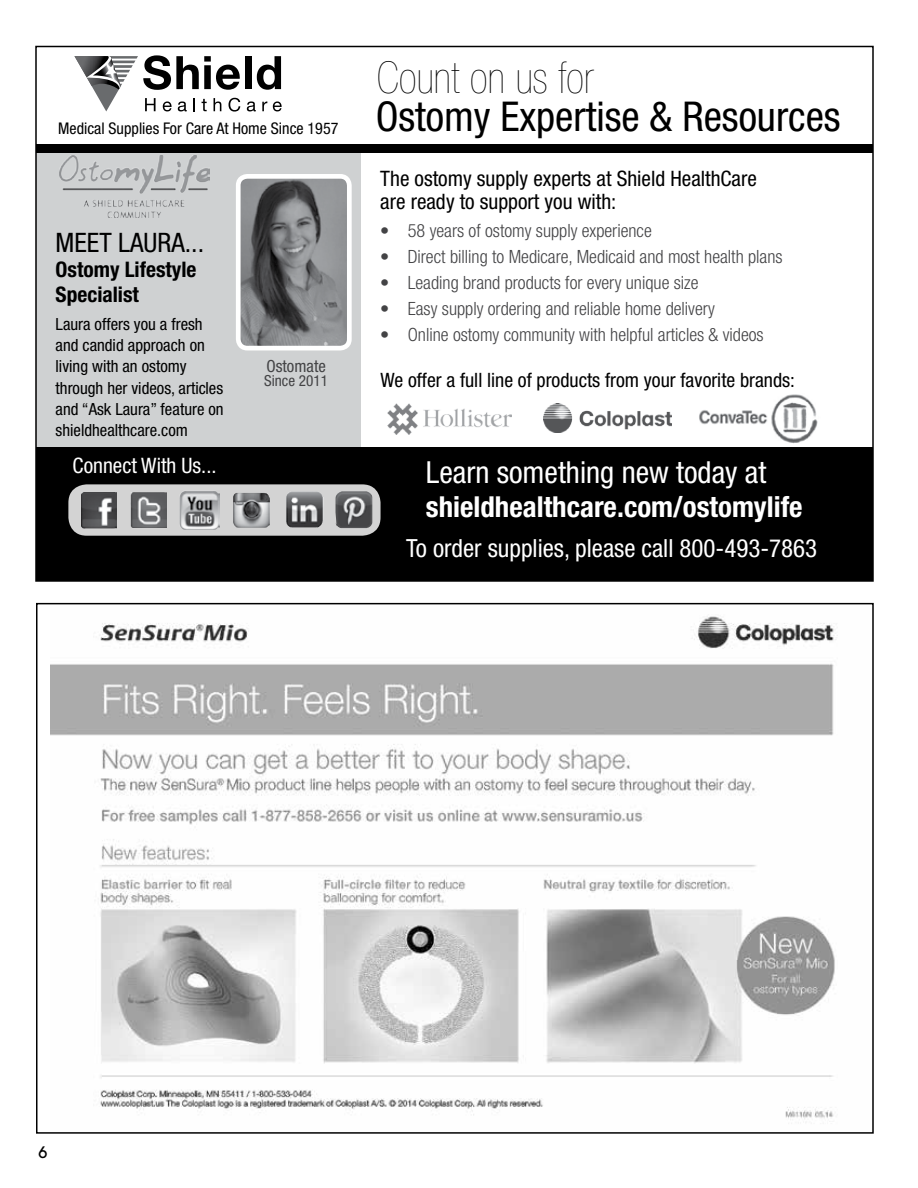
<style>
.page{position:relative;width:918px;height:1188px;background:#fff}
.page>*{position:absolute;margin:0;border:0;box-sizing:border-box;transform-origin:0 0}
.t1{font:200 condensed 44.1px "Helvetica Neue LT Std";color:#000}
.t2{font:condensed 41.1px "Helvetica Neue LT Std";color:#000}
.t3{font:condensed 30.45px "Helvetica Neue LT Std";color:#fff}
.t4{font:700 condensed 28.95px "Helvetica Neue LT Std";color:#fff}
.t5{font:condensed 26.85px "Helvetica Neue LT Std";color:#000}
.t6{font:condensed 25.05px "Helvetica Neue LT Std";color:#fff}
.t7{font:700 condensed 21.45px/25px "Helvetica Neue LT Std";color:#000}
.t8{font:condensed 21.3px/22.8px "Helvetica Neue LT Std";color:#000}
.t9{font:condensed 21.3px "Helvetica Neue LT Std";color:#fff}
.t10{font:condensed 19.8px "Helvetica Neue LT Std";color:#000}
.t11{font:300 condensed 18.3px "Helvetica Neue LT Std";color:#434345}
.t12{font:condensed 16.8px/21.3px "Helvetica Neue LT Std";color:#000}
.t13{font:condensed 16.8px "Helvetica Neue LT Std";color:#434345}
.t14{font:condensed 16.05px "Helvetica Neue LT Std";color:#000}
.t15{font:500 15.75px "Avant Garde";color:#000}
.t16{font:condensed 15.3px "Helvetica Neue LT Std";color:#434345}
</style>
<div class="page">
<img style="left:51px;top:616px;width:787px;height:503px">
<div style="left:36px;top:148px;width:325px;height:299px;background:#cfd1d2"></div>
<div style="left:245px;top:56px;width:6px;height:33px;background:#000"></div>
<svg style="left:257px;top:56px;width:24px;height:34px"></svg>
<svg style="left:247px;top:101px;width:9px;height:10px"></svg>
<svg style="left:262px;top:101px;width:5px;height:10px"></svg>
<svg style="left:273px;top:101px;width:9px;height:10px"></svg>
<svg style="left:74px;top:55px;width:166px;height:57px"></svg>
<div style="left:36px;top:447px;width:837px;height:134px;background:#000"></div>
<div style="left:68px;top:484px;width:313px;height:52px;background:#d3d3d3;border-radius:18px"></div>
<div style="left:36px;top:144px;width:837px;height:9px;background:#000"></div>
<img style="left:242px;top:180px;width:104px;height:164px">
<div style="left:236px;top:174px;width:116px;height:176px;border:5px solid #fff;border-radius:9px"></div>
<img style="left:388px;top:403px;width:124px;height:31px">
<img style="left:543px;top:403px;width:128px;height:29px">
<img style="left:699px;top:394px;width:119px;height:49px">
<img style="left:81px;top:492px;width:35px;height:37px">
<img style="left:130px;top:492px;width:36px;height:36px">
<img style="left:286px;top:491px;width:38px;height:37px">
<img style="left:233px;top:493px;width:37px;height:35px">
<img style="left:336px;top:491px;width:36px;height:37px">
<img style="left:180px;top:491px;width:39px;height:38px">
<img style="left:59px;top:156px;width:151px;height:62px">
<p class="t14" style="left:58px;top:119px;width:282px">Medical Supplies For Care At Home Since 1957</p>
<h3 class="t5" style="left:56px;top:227px;width:150px">MEET LAURA...</h3>
<p class="t7" style="left:56px;top:257px;width:142px">Ostomy Lifestyle<br>Specialist</p>
<p class="t12" style="left:56px;top:313px;width:170px">Laura offers you a fresh and candid approach on living with an ostomy through her videos, articles and “Ask Laura” feature on shieldhealthcare.com</p>
<p class="t9" style="left:73px;top:453px;width:146px">Connect With Us...</p>
<p class="t13" style="left:266px;top:357px;width:61px">Ostomate</p>
<p class="t16" style="left:264px;top:372px;width:65px">Since 2011</p>
<h1 class="t1" style="left:377px;top:54px;width:219px">Count on us for</h1>
<h2 class="t2" style="left:376px;top:93px;width:467px">Ostomy Expertise &amp; Resources</h2>
<p class="t8" style="left:380px;top:167px;width:378px">The ostomy supply experts at Shield HealthCare are ready to support you with:</p>
<p class="t11" style="left:380px;top:220px;width:273px">• 58 years of ostomy supply experience</p>
<p class="t11" style="left:380px;top:246px;width:404px">• Direct billing to Medicare, Medicaid and most health plans</p>
<p class="t11" style="left:380px;top:272px;width:320px">• Leading brand products for every unique size</p>
<p class="t11" style="left:380px;top:298px;width:336px">• Easy supply ordering and reliable home delivery</p>
<p class="t11" style="left:380px;top:324px;width:385px">• Online ostomy community with helpful articles &amp; videos</p>
<p class="t10" style="left:381px;top:369px;width:416px">We offer a full line of products from your favorite brands:</p>
<h3 class="t3" style="left:426px;top:454px;width:342px">Learn something new today at</h3>
<h3 class="t4" style="left:426px;top:490px;width:378px">shieldhealthcare.com/ostomylife</h3>
<h3 class="t6" style="left:406px;top:534px;width:413px">To order supplies, please call 800-493-7863</h3>
<p class="t15" style="left:39px;top:1143px;width:10px">6</p>
</div>
